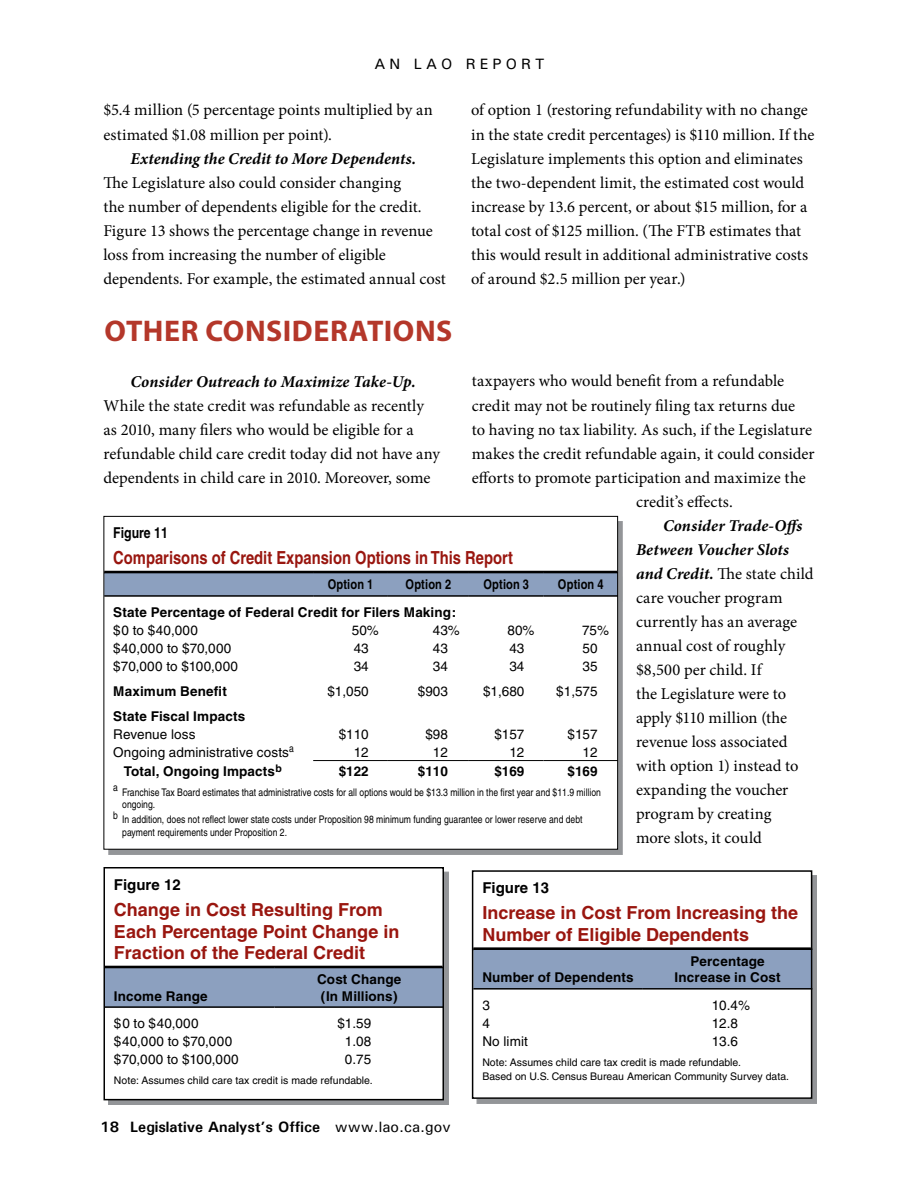
<style>
.page{position:relative;width:918px;height:1188px;background:#fff}
.page>*{position:absolute;margin:0;border:0;box-sizing:border-box;transform-origin:0 0}
.t1{font:700 30px "Myriad Pro";letter-spacing:.015em;color:#b4372a}
.t2{font:700 18px/21.6px "Helvetica";color:#99160f}
.t3{font:700 condensed 18px "Helvetica";color:#99160f}
.t4{font:16.5px/24px "Minion Pro";color:#000}
.t5{font:italic 700 16.5px "Minion Pro";letter-spacing:.005em;color:#000}
.t6{font:700 15px "Univers";color:#000}
.t7{font:700 15px "Helvetica";color:#000}
.t8{font:500 15px "Univers";letter-spacing:.28em;color:#000}
.t9{font:700 condensed 15px "Helvetica";color:#000}
.t10{font:700 13.5px/16.2px "Helvetica";letter-spacing:.01em;color:#000}
.t11{font:13.5px "Helvetica";letter-spacing:.005em;color:#000}
.t12{font:13.5px "Helvetica";letter-spacing:.025em;color:#000}
.t13{font:700 condensed 13.5px "Helvetica";letter-spacing:.01em;color:#000}
.t14{font:condensed 10.5px/12.6px "Helvetica";color:#000}
.t15{font:10.5px/14.7px "Helvetica";color:#000}
.s1{font-weight:700;font-style:italic}
.s2{font-weight:500}
</style>
<div class="page">
<div style="left:108px;top:872px;width:341px;height:233px;background:#939598"></div>
<div style="left:104px;top:868px;width:339px;height:232px;background:#fff"></div>
<hr style="left:105px;top:966px;width:337px;height:3px;background:#000">
<div style="left:107px;top:968px;width:334px;height:38px;background:#8ca0bf"></div>
<hr style="left:105px;top:1006px;width:169px;height:2px;background:#000">
<hr style="left:274px;top:1006px;width:170px;height:2px;background:#000">
<div style="left:104px;top:867px;width:340px;height:233px;border:2px solid #000"></div>
<div style="left:477px;top:875px;width:340px;height:229px;background:#939598"></div>
<div style="left:473px;top:871px;width:339px;height:227px;background:#fff"></div>
<hr style="left:473px;top:947px;width:338px;height:3px;background:#000">
<div style="left:475px;top:950px;width:334px;height:38px;background:#8ca0bf"></div>
<hr style="left:473px;top:988px;width:170px;height:2px;background:#000">
<hr style="left:643px;top:988px;width:169px;height:2px;background:#000">
<div style="left:472px;top:870px;width:340px;height:229px;border:2px solid #000"></div>
<svg style="left:108px;top:521px;width:515px;height:333px;background:#86888a"></svg>
<div style="left:104px;top:516px;width:514px;height:333px;background:#fff"></div>
<hr style="left:104px;top:571px;width:513px;height:3px;background:#000">
<div style="left:106px;top:573px;width:510px;height:22px;background:#8ca0bf"></div>
<hr style="left:313px;top:760px;width:75px;height:1px;background:#000">
<hr style="left:388px;top:760px;width:81px;height:1px;background:#000">
<hr style="left:469px;top:760px;width:75px;height:1px;background:#000">
<hr style="left:544px;top:760px;width:74px;height:1px;background:#000">
<hr style="left:104px;top:595px;width:209px;height:2px;background:#000">
<hr style="left:313px;top:595px;width:75px;height:2px;background:#000">
<hr style="left:388px;top:595px;width:81px;height:2px;background:#000">
<hr style="left:469px;top:595px;width:75px;height:2px;background:#000">
<hr style="left:544px;top:595px;width:74px;height:2px;background:#000">
<p class="t8" style="left:374px;top:55px;width:172px">AN LAO REPORT</p>
<p class="t4" style="left:104px;top:98px;width:331px">$5.4 million (5 percentage points multiplied by an estimated $1.08 million per point).</p>
<p class="t5" style="left:130px;top:146px;width:287px">Extending the Credit to More Dependents.</p>
<p class="t4" style="left:103px;top:170px;width:344px">The Legislature also could consider changing<br>the number of dependents eligible for the credit.<br>Figure 13 shows the percentage change in revenue loss from increasing the number of eligible dependents. For example, the estimated annual cost</p>
<h1 class="t1" style="left:104px;top:311px;width:349px">OTHER CONSIDERATIONS</h1>
<p class="t4" style="left:471px;top:98px;width:345px">of option 1 (restoring refundability with no change in the state credit percentages) is $110 million. If the Legislature implements this option and eliminates the two-dependent limit, the estimated cost would increase by 13.6 percent, or about $15 million, for a total cost of $125 million. (The FTB estimates that this would result in additional administrative costs of around $2.5 million per year.)</p>
<p class="t4" style="left:472px;top:369px;width:314px">taxpayers who would benefit from a refundable</p>
<p class="t4" style="left:472px;top:393px;width:325px">credit may not be routinely filing tax returns due</p>
<p class="t4" style="left:472px;top:417px;width:342px">to having no tax liability. As such, if the Legislature</p>
<p class="t4" style="left:472px;top:441px;width:344px">makes the credit refundable again, it could consider</p>
<p class="t4" style="left:472px;top:465px;width:335px">efforts to promote participation and maximize the</p>
<p class="t4" style="left:636px;top:489px;width:98px">credit’s effects.</p>
<p class="t4" style="left:636px;top:513px;width:179px;text-indent:27px"><span class="s1">Consider Trade-Offs<br>Between Voucher Slots and Credit.</span> The state child care voucher program currently has an average annual cost of roughly $8,500 per child. If<br>the Legislature were to apply $110 million (the revenue loss associated with option 1) instead to expanding the voucher program by creating<br>more slots, it could</p>
<p class="t5" style="left:130px;top:370px;width:287px">Consider Outreach to Maximize Take-Up.</p>
<p class="t4" style="left:104px;top:394px;width:338px">While the state credit was refundable as recently as 2010, many filers who would be eligible for a refundable child care credit today did not have any dependents in child care in 2010. Moreover, some</p>
<p class="t9" style="left:113px;top:524px;width:56px">Figure 11</p>
<p class="t3" style="left:113px;top:547px;width:401px">Comparisons of Credit Expansion Options in This Report</p>
<p class="t13" style="left:328px;top:576px;width:47px">Option 1</p>
<p class="t13" style="left:406px;top:576px;width:47px">Option 2</p>
<p class="t13" style="left:483px;top:576px;width:47px">Option 3</p>
<p class="t13" style="left:558px;top:576px;width:47px">Option 4</p>
<p class="t10" style="left:113px;top:604px;width:344px">State Percentage of Federal Credit for Filers Making:</p>
<p class="t11" style="left:113px;top:623px;width:86px">$0 to $40,000</p>
<p class="t11" style="left:352px;top:623px;width:29px">50%</p>
<p class="t11" style="left:433px;top:623px;width:29px">43%</p>
<p class="t11" style="left:508px;top:623px;width:29px">80%</p>
<p class="t11" style="left:582px;top:623px;width:29px">75%</p>
<p class="t12" style="left:113px;top:641px;width:120px">$40,000 to $70,000</p>
<p class="t11" style="left:354px;top:641px;width:17px">43</p>
<p class="t11" style="left:433px;top:641px;width:17px">43</p>
<p class="t11" style="left:509px;top:641px;width:17px">43</p>
<p class="t11" style="left:583px;top:641px;width:17px">50</p>
<p class="t12" style="left:113px;top:659px;width:126px">$70,000 to $100,000</p>
<p class="t11" style="left:354px;top:659px;width:17px">34</p>
<p class="t11" style="left:433px;top:659px;width:17px">34</p>
<p class="t11" style="left:509px;top:659px;width:17px">34</p>
<p class="t11" style="left:583px;top:659px;width:17px">35</p>
<p class="t10" style="left:113px;top:683px;width:115px">Maximum Benefit</p>
<p class="t11" style="left:327px;top:683px;width:43px">$1,050</p>
<p class="t11" style="left:418px;top:683px;width:32px">$903</p>
<p class="t11" style="left:483px;top:683px;width:43px">$1,680</p>
<p class="t11" style="left:556px;top:683px;width:43px">$1,575</p>
<p class="t10" style="left:113px;top:708px;width:134px">State Fiscal Impacts</p>
<p class="t11" style="left:113px;top:726px;width:84px">Revenue loss</p>
<p class="t11" style="left:339px;top:726px;width:32px">$110</p>
<p class="t11" style="left:425px;top:726px;width:24px">$98</p>
<p class="t11" style="left:494px;top:726px;width:32px">$157</p>
<p class="t11" style="left:568px;top:726px;width:32px">$157</p>
<p class="t11" style="left:113px;top:744px;width:182px">Ongoing administrative costs<sup>a</sup></p>
<p class="t11" style="left:354px;top:744px;width:17px">12</p>
<p class="t11" style="left:433px;top:744px;width:17px">12</p>
<p class="t11" style="left:509px;top:744px;width:17px">12</p>
<p class="t11" style="left:583px;top:744px;width:17px">12</p>
<p class="t10" style="left:124px;top:763px;width:160px">Total, Ongoing Impacts<sup>b</sup></p>
<p class="t10" style="left:339px;top:763px;width:32px">$122</p>
<p class="t10" style="left:418px;top:763px;width:32px">$110</p>
<p class="t10" style="left:494px;top:763px;width:32px">$169</p>
<p class="t10" style="left:568px;top:763px;width:32px">$169</p>
<p class="t14" style="left:122px;top:786px;width:480px;text-indent:-9px">a Franchise Tax Board estimates that administrative costs for all options would be $13.3 million in the first year and $11.9 million ongoing.</p>
<p class="t14" style="left:122px;top:813px;width:462px;text-indent:-9px">b In addition, does not reflect lower state costs under Proposition 98 minimum funding guarantee or lower reserve and debt payment requirements under Proposition 2.</p>
<p class="t7" style="left:114px;top:876px;width:68px">Figure 12</p>
<p class="t2" style="left:114px;top:899px;width:287px">Change in Cost Resulting From<br>Each Percentage Point Change in<br>Fraction of the Federal Credit</p>
<p class="t10" style="left:114px;top:988px;width:95px">Income Range</p>
<p class="t10" style="left:317px;top:971px;width:86px">Cost Change (In Millions)</p>
<p class="t11" style="left:114px;top:1016px;width:86px">$0 to $40,000</p>
<p class="t11" style="left:337px;top:1016px;width:35px">$1.59</p>
<p class="t12" style="left:114px;top:1034px;width:120px">$40,000 to $70,000</p>
<p class="t11" style="left:345px;top:1034px;width:28px">1.08</p>
<p class="t12" style="left:114px;top:1052px;width:126px">$70,000 to $100,000</p>
<p class="t11" style="left:345px;top:1052px;width:28px">0.75</p>
<p class="t15" style="left:114px;top:1073px;width:260px">Note: Assumes child care tax credit is made refundable.</p>
<p class="t6" style="left:100px;top:1118px;width:352px">18 Legislative Analyst’s Office <span class="s2">www.lao.ca.gov</span></p>
<p class="t7" style="left:482px;top:879px;width:68px">Figure 13</p>
<p class="t2" style="left:482px;top:902px;width:317px">Increase in Cost From Increasing the<br>Number of Eligible Dependents</p>
<p class="t10" style="left:482px;top:969px;width:153px">Number of Dependents</p>
<p class="t10" style="left:675px;top:953px;width:107px;text-align:center">Percentage<br>Increase in Cost</p>
<p class="t11" style="left:482px;top:998px;width:9px">3</p>
<p class="t11" style="left:712px;top:998px;width:40px">10.4%</p>
<p class="t11" style="left:482px;top:1016px;width:9px">4</p>
<p class="t11" style="left:712px;top:1016px;width:28px">12.8</p>
<p class="t11" style="left:482px;top:1034px;width:47px">No limit</p>
<p class="t11" style="left:712px;top:1034px;width:28px">13.6</p>
<p class="t15" style="left:482px;top:1055px;width:308px">Note: Assumes child care tax credit is made refundable.<br>Based on U.S. Census Bureau American Community Survey data.</p>
</div>
